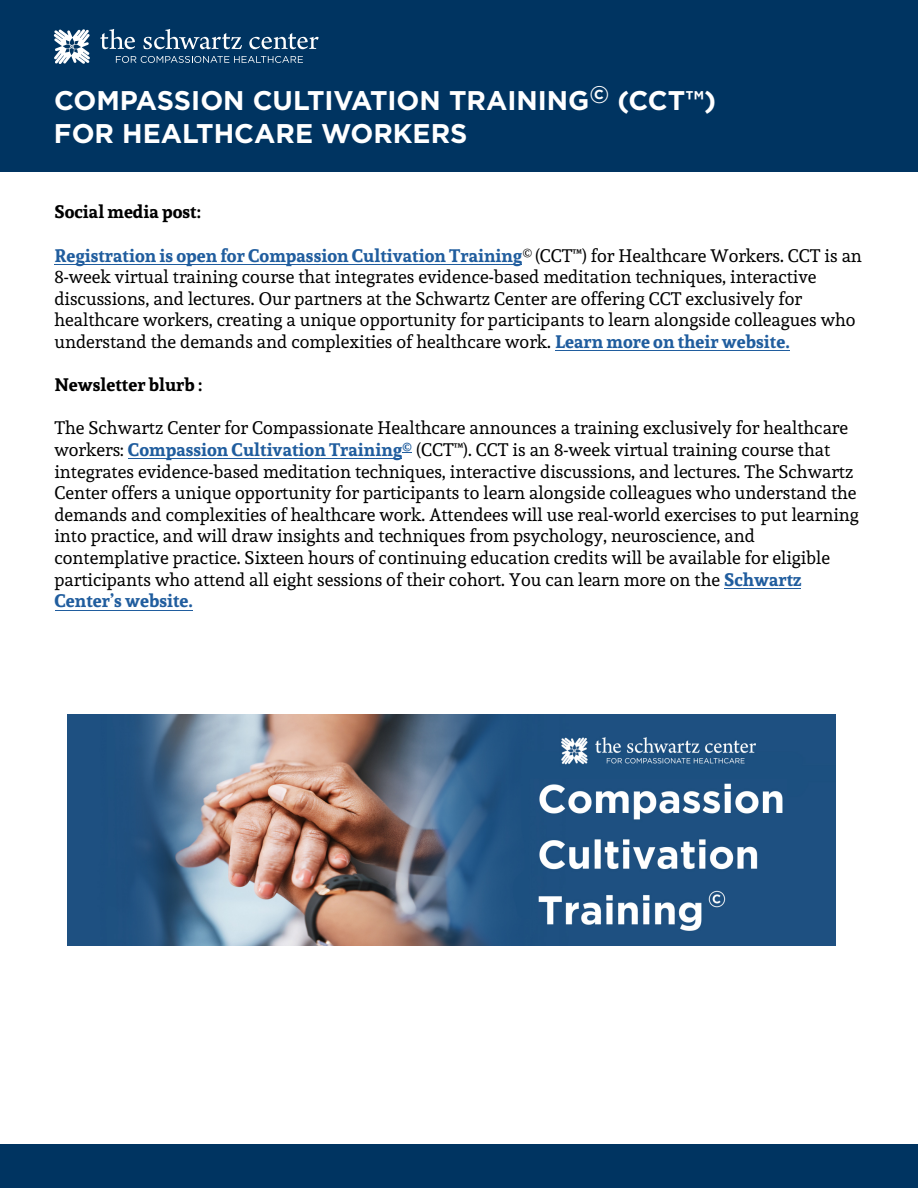
<style>
.page{position:relative;width:918px;height:1188px;background:#fff}
.page>*{position:absolute;margin:0;border:0;box-sizing:border-box;transform-origin:0 0}
.t1{font:700 27px/32.4px "Gotham";color:#fff}
.t2{font:18px/21.6px "Andada";color:#000}
.t3{font:700 18px "Andada";color:#000}
.s1{font-weight:700;color:#205d9e}
</style>
<div class="page">
<div style="left:0;top:0;width:918px;height:171px;background:#003461"></div>
<div style="left:0;top:1144px;width:918px;height:44px;background:#003461"></div>
<svg style="left:54px;top:29px;width:36px;height:35px"></svg>
<svg style="left:116px;top:56px;width:187px;height:7px"></svg>
<svg style="left:143px;top:29px;width:99px;height:20px"></svg>
<svg style="left:100px;top:29px;width:35px;height:20px"></svg>
<svg style="left:249px;top:33px;width:70px;height:16px"></svg>
<hr style="left:55px;top:610px;width:138px;height:1px;background:#205d9e">
<hr style="left:724px;top:588px;width:77px;height:1px;background:#205d9e">
<hr style="left:128px;top:458px;width:274px;height:1px;background:#205d9e">
<hr style="left:555px;top:350px;width:235px;height:1px;background:#205d9e">
<hr style="left:55px;top:264px;width:467px;height:1px;background:#205d9e">
<img style="left:67px;top:715px;width:768px;height:230px">
<h1 class="t1" style="left:54px;top:84px;width:664px">COMPASSION CULTIVATION TRAINING<sup>©</sup> (CCT™)<br>FOR HEALTHCARE WORKERS</h1>
<p class="t3" style="left:54px;top:200px;width:148px">Social media post:</p>
<p class="t2" style="left:54px;top:244px;width:809px"><span class="s1">Registration is open for Compassion Cultivation Training</span><sup>©</sup> (CCT™) for Healthcare Workers. CCT is an 8-week virtual training course that integrates evidence-based meditation techniques, interactive discussions, and lectures. Our partners at the Schwartz Center are offering CCT exclusively for healthcare workers, creating a unique opportunity for participants to learn alongside colleagues who understand the demands and complexities of healthcare work. <span class="s1">Learn more on their website.</span></p>
<p class="t3" style="left:54px;top:372px;width:149px">Newsletter blurb :</p>
<p class="t2" style="left:54px;top:417px;width:806px">The Schwartz Center for Compassionate Healthcare announces a training exclusively for healthcare workers: <span class="s1">Compassion Cultivation Training</span><sup>©</sup> (CCT™). CCT is an 8-week virtual training course that integrates evidence-based meditation techniques, interactive discussions, and lectures. The Schwartz Center offers a unique opportunity for participants to learn alongside colleagues who understand the demands and complexities of healthcare work. Attendees will use real-world exercises to put learning into practice, and will draw insights and techniques from psychology, neuroscience, and contemplative practice. Sixteen hours of continuing education credits will be available for eligible participants who attend all eight sessions of their cohort. You can learn more on the <span class="s1">Schwartz Center’s website.</span></p>
</div>
